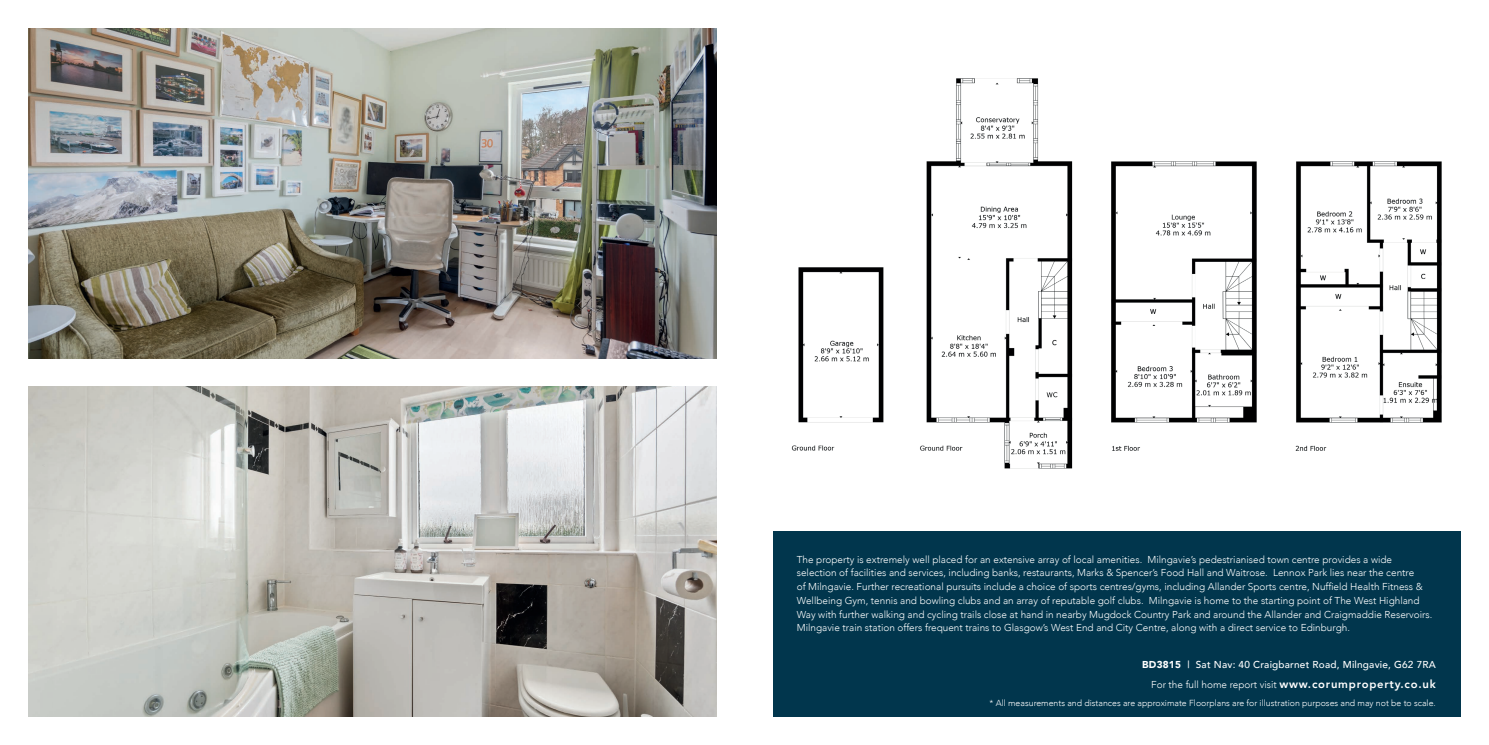
<style>
.page{position:relative;width:1489px;height:745px;background:#fff}
.page>*{position:absolute;margin:0;border:0;box-sizing:border-box;transform-origin:0 0}
.t1{font:300 10px/13.8px "Avenir";color:#fff}
.t2{font:500 10px/20px "Avenir";letter-spacing:.02em;color:#fff;text-align:right}
.t3{font:300 8.75px "Avenir";color:#fff}
.s1{font-weight:900}
.s2{font-weight:300}
.s3{font-weight:800;font-size:11.25px}
</style>
<div class="page">
<div style="left:772px;top:531px;width:688px;height:185px;background:#01364d"></div>
<img style="left:791px;top:78px;width:651px;height:391px">
<img style="left:28px;top:386px;width:688px;height:330px">
<img style="left:28px;top:28px;width:688px;height:330px">
<p class="t1" style="left:796px;top:552px;width:637px">The property is extremely well placed for an extensive array of local amenities. Milngavie’s pedestrianised town centre provides a wide selection of facilities and services, including banks, restaurants, Marks &amp; Spencer’s Food Hall and Waitrose. Lennox Park lies near the centre<br>of Milngavie. Further recreational pursuits include a choice of sports centres/gyms, including Allander Sports centre, Nuffield Health Fitness &amp; Wellbeing Gym, tennis and bowling clubs and an array of reputable golf clubs. Milngavie is home to the starting point of The West Highland Way with further walking and cycling trails close at hand in nearby Mugdock Country Park and around the Allander and Craigmaddie Reservoirs.<br>Milngavie train station offers frequent trains to Glasgow’s West End and City Centre, along with a direct service to Edinburgh.</p>
<p class="t2" style="left:1142px;top:653px;width:295px"><span class="s1">BD3815</span> | Sat Nav: 40 Craigbarnet Road, Milngavie, G62 7RA<br><span class="s2">For the full home report visit</span> <span class="s3">www.corumproperty.co.uk</span></p>
<p class="t3" style="left:989px;top:697px;width:448px">* All measurements and distances are approximate Floorplans are for illustration purposes and may not be to scale.</p>
</div>
